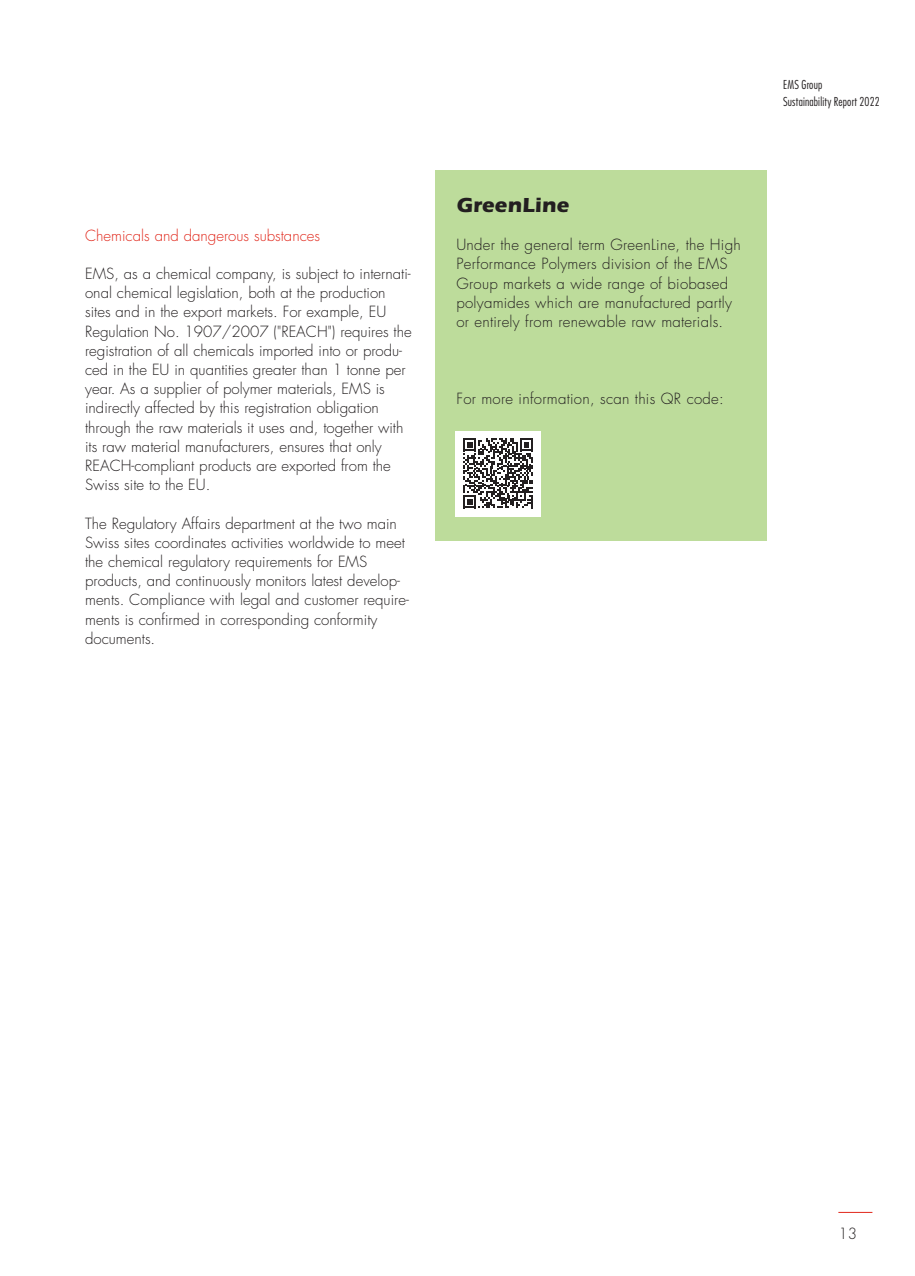
<style>
.page{position:relative;width:915px;height:1276px;background:#fff}
.page>*{position:absolute;margin:0;border:0;box-sizing:border-box;transform-origin:0 0}
.Tabelle_12pt_ohne_Linie{font:700 21px "ITC Eras Std";letter-spacing:.015em;color:#231f20}
.Grundtext_12_8pt{font:300 15px/19.2px "Futura Std";color:#231f20}
.Grundtext_12_8pt-2{font:300 15px/19.2px "Futura Std";letter-spacing:.02em;color:#231f20}
.Grundtext_12_8pt-3{font:300 15px "Futura Std";color:#e1271b}
.Rubrik{font:300 condensed 12px "Futura Std";letter-spacing:.015em;color:#231f20}
</style>
<div class="page">
<hr style="left:838px;top:1212px;width:34px;height:1px;background:#e1271b">
<div style="left:435px;top:170px;width:331px;height:370px;background:#bddc9b"></div>
<div style="left:455px;top:432px;width:85px;height:85px;background:#fff"></div>
<svg style="left:463px;top:438px;width:70px;height:70px"></svg>
<p class="Grundtext_12_8pt-3" style="left:85px;top:226px;width:236px">Chemicals and dangerous substances</p>
<p class="Grundtext_12_8pt" style="left:85px;top:264px;width:328px">EMS, as a chemical company, is subject to internati&shy;onal chemical legislation, both at the production sites and in the export markets. For example, EU Regulation No. 1907/2007 ("REACH") requires the registration of all chemicals imported into or produ&shy;ced in the EU in quantities greater than 1 tonne per year. As a supplier of polymer materials, EMS is indirectly affected by this registration obligation through the raw materials it uses and, together with its raw material manufacturers, ensures that only REACH-compliant products are exported from the Swiss site to the EU.</p>
<p class="Grundtext_12_8pt" style="left:85px;top:514px;width:325px">The Regulatory Affairs department at the two main Swiss sites coordinates activities worldwide to meet the chemical regulatory requirements for EMS products, and continuously monitors latest develop&shy;ments. Compliance with legal and customer require&shy;ments is confirmed in corresponding conformity documents.</p>
<p class="Tabelle_12pt_ohne_Linie" style="left:456px;top:192px;width:114px">GreenLine</p>
<p class="Grundtext_12_8pt-2" style="left:456px;top:235px;width:286px">Under the general term GreenLine, the High Performance Polymers division of the EMS Group markets a wide range of biobased polyamides which are manufactured partly or entirely from renewable raw materials.</p>
<p class="Grundtext_12_8pt-2" style="left:456px;top:389px;width:269px">For more information, scan this QR code:</p>
<p class="Rubrik" style="left:782px;top:78px;width:41px">EMS Group</p>
<p class="Rubrik" style="left:782px;top:94px;width:98px">Sustainability Report 2022</p>
<p class="Grundtext_12_8pt" style="left:838px;top:1224px;width:20px">13</p>
</div>
